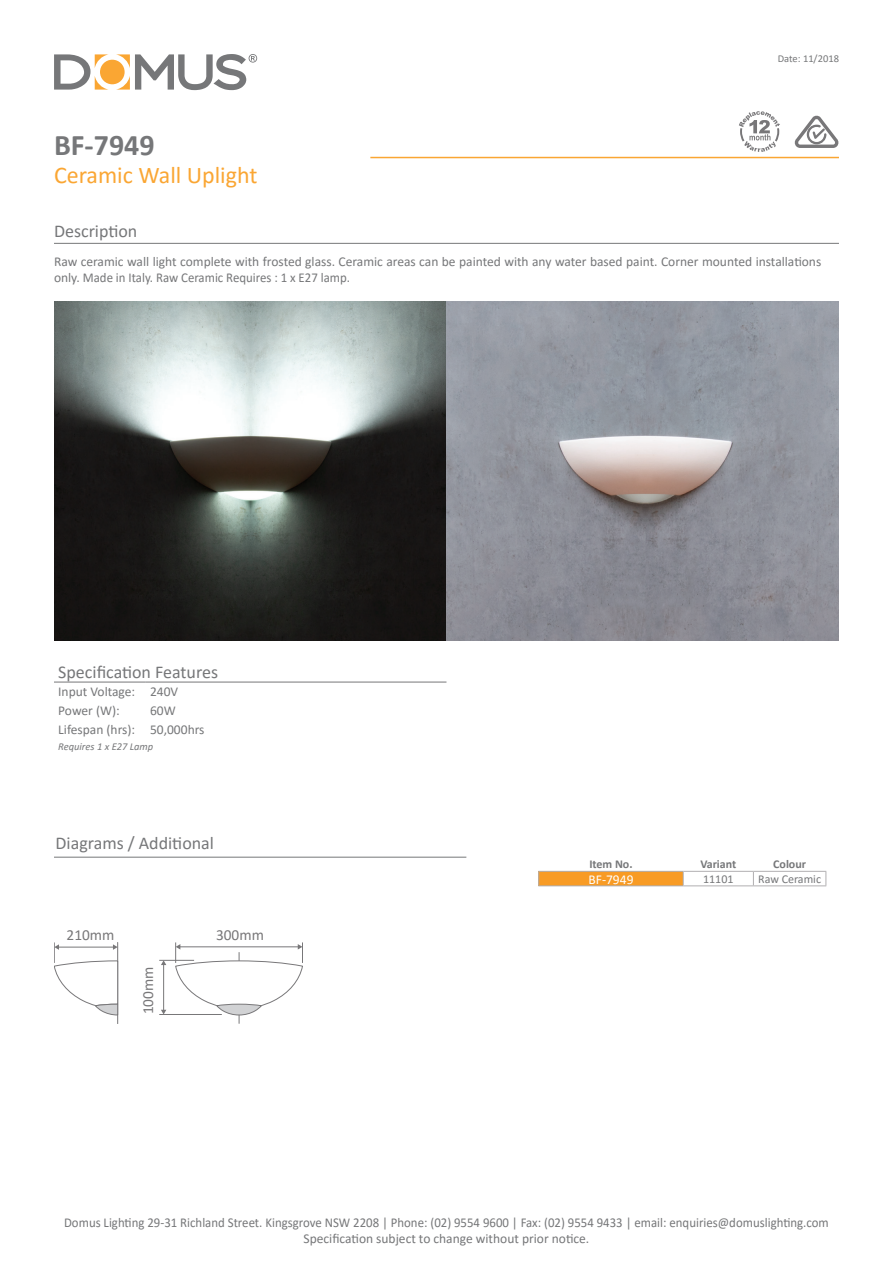
<style>
.page{position:relative;width:893px;height:1263px;background:#fff}
.page>*{position:absolute;margin:0;border:0;box-sizing:border-box;transform-origin:0 0}
.t1{font:700 30px "Calibri";color:#767779}
.t2{font:24px "Calibri";color:#faa633}
.t3{font:18px "Calibri";color:#767779}
.t4{font:15.3px "Calibri";color:#787779}
.t5{font:13.5px/18.6px "Calibri";color:#767779}
.t6{font:13.5px/16.2px "Calibri";color:#767779;text-align:center;scale:.95 1}
.t7{font:13.5px "Calibri";color:#fff}
.t8{font:700 12px "Calibri";color:#767779}
.t9{font:12px "Calibri";color:#767779}
.t10{font:italic 10.5px "Calibri";color:#767779}
.t11{font:10.5px "Calibri";color:#767779}
</style>
<div class="page">
<svg style="left:54px;top:54px;width:55px;height:36px"></svg>
<svg style="left:116px;top:54px;width:141px;height:36px"></svg>
<div style="left:100px;top:60px;width:25px;height:24px;background:#faa633;border-radius:50%"></div>
<hr style="left:370px;top:157px;width:469px;height:1px;background:#faa633">
<hr style="left:54px;top:243px;width:785px;height:1px;background:#767779">
<hr style="left:54px;top:857px;width:412px;height:1px;background:#767779">
<hr style="left:54px;top:682px;width:92px;height:1px;background:#767779">
<hr style="left:146px;top:682px;width:300px;height:1px;background:#767779">
<svg style="left:538px;top:870px;width:288px;height:15px"></svg>
<hr style="left:538px;top:885px;width:145px;height:1px;background:#b1afb1">
<hr style="left:683px;top:885px;width:70px;height:1px;background:#b1afb1">
<hr style="left:753px;top:885px;width:73px;height:1px;background:#b1afb1">
<hr style="left:538px;top:871px;width:145px;height:1px;background:#b1afb1">
<hr style="left:683px;top:871px;width:70px;height:1px;background:#b1afb1">
<hr style="left:753px;top:871px;width:73px;height:1px;background:#b1afb1">
<hr style="left:117px;top:942px;width:1px;height:82px;background:#787779">
<svg style="left:54px;top:942px;width:64px;height:73px"></svg>
<hr style="left:239px;top:952px;width:1px;height:72px;background:#787779">
<hr style="left:159px;top:960px;width:35px;height:1px;background:#787779">
<hr style="left:159px;top:1014px;width:63px;height:1px;background:#787779">
<svg style="left:175px;top:942px;width:128px;height:73px"></svg>
<hr style="left:163px;top:964px;width:1px;height:46px;background:#787779">
<svg style="left:161px;top:1010px;width:5px;height:4px"></svg>
<svg style="left:161px;top:960px;width:5px;height:5px"></svg>
<img style="left:54px;top:301px;width:785px;height:340px">
<svg style="left:739px;top:111px;width:41px;height:41px"></svg>
<svg style="left:794px;top:115px;width:45px;height:33px"></svg>
<p class="t11" style="left:778px;top:51px;width:63px">Date: 11/2018</p>
<h1 class="t1" style="left:54px;top:123px;width:102px">BF-7949</h1>
<h2 class="t2" style="left:54px;top:158px;width:205px">Ceramic Wall Uplight</h2>
<h3 class="t3" style="left:54px;top:219px;width:85px">Description</h3>
<p class="t5" style="left:54px;top:253px;width:769px;line-height:16.2px">Raw ceramic wall light complete with frosted glass. Ceramic areas can be painted with any water based paint. Corner mounted installations only. Made in Italy. Raw Ceramic Requires : 1 x E27 lamp.</p>
<h3 class="t3" style="left:58px;top:659px;width:161px">Specification Features</h3>
<p class="t5" style="left:58px;top:682px;width:121px">Input Voltage: 240V<br>Power (W):</p>
<p class="t5" style="left:58px;top:701px;width:148px;text-indent:92px">60W<br>Lifespan (hrs): 50,000hrs</p>
<p class="t10" style="left:58px;top:739px;width:97px">Requires 1 x E27 Lamp</p>
<h3 class="t3" style="left:56px;top:830px;width:160px">Diagrams / Additional</h3>
<p class="t4" style="left:67px;top:924px;width:49px">210mm</p>
<p class="t4" style="left:138px;top:1014px;width:49px;rotate:-90deg">100mm</p>
<p class="t4" style="left:216px;top:924px;width:49px">300mm</p>
<p class="t8" style="left:589px;top:855px;width:45px">Item No.</p>
<p class="t8" style="left:700px;top:855px;width:37px">Variant</p>
<p class="t8" style="left:773px;top:855px;width:34px">Colour</p>
<p class="t7" style="left:588px;top:870px;width:47px">BF-7949</p>
<p class="t9" style="left:703px;top:871px;width:32px">11101</p>
<p class="t9" style="left:758px;top:871px;width:64px">Raw Ceramic</p>
<p class="t6" style="left:64px;top:1214px;width:806px">Domus Lighting 29-31 Richland Street. Kingsgrove NSW 2208 | Phone: (02) 9554 9600 | Fax: (02) 9554 9433 | email: enquiries@domuslighting.com<br>Specification subject to change without prior notice.</p>
</div>
